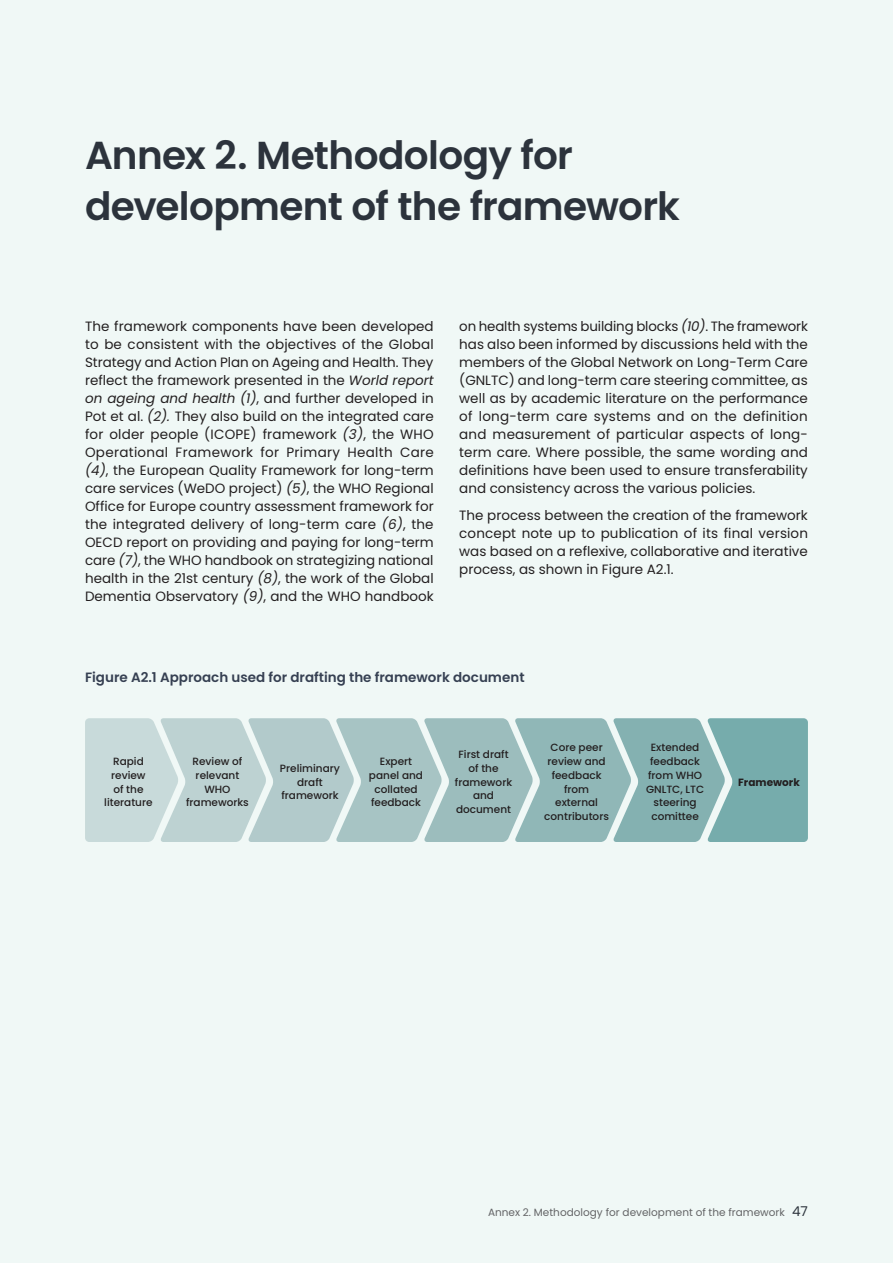
<style>
.page{position:relative;width:893px;height:1263px;background:#f0f8f6}
.page>*{position:absolute;margin:0;border:0;box-sizing:border-box;transform-origin:0 0}
.t1{font:600 39px/51px "Poppins";letter-spacing:-.015em;color:#2c333c}
.t2{font:13.5px/18px "Poppins";color:#231f20;text-align:justify}
.t3{font:600 13.5px "Poppins";color:#364052}
.t4{font:500 10.5px/13.6px "Poppins";color:#231f20;text-align:center}
.t5{font:10.5px "Poppins";color:#636466}
.t6{font:700 10.5px "Poppins";color:#231f20}
.s1{font-style:italic}
.s2{font-size:13.5px;color:#2c333c}
</style>
<div class="page">
<svg style="left:85px;top:718px;width:723px;height:124px;background:#a5c4c4"></svg>
<h1 class="t1" style="left:85px;top:130px;width:596px">Annex 2. Methodology for development of the framework</h1>
<p class="t2" style="left:85px;top:317px;width:350px">The framework components have been developed to be consistent with the objectives of the Global Strategy and Action Plan on Ageing and Health. They reflect the framework presented in the <span class="s1">World report on ageing and health (1)</span>, and further developed in Pot et al. <span class="s1">(2).</span> They also build on the integrated care for older people (ICOPE) framework <span class="s1">(3)</span>, the WHO Operational Framework for Primary Health Care <span class="s1">(4)</span>, the European Quality Framework for long-term care services (WeDO project) <span class="s1">(5)</span>, the WHO Regional Office for Europe country assessment framework for the integrated delivery of long-term care <span class="s1">(6)</span>, the OECD report on providing and paying for long-term care <span class="s1">(7)</span>, the WHO handbook on strategizing national health in the 21st century <span class="s1">(8)</span>, the work of the Global Dementia Observatory <span class="s1">(9)</span>, and the WHO handbook</p>
<p class="t2" style="left:459px;top:317px;width:350px">on health systems building blocks <span class="s1">(10)</span>. The framework has also been informed by discussions held with the members of the Global Network on Long-Term Care (GNLTC) and long-term care steering committee, as well as by academic literature on the performance of long-term care systems and on the definition and measurement of particular aspects of long&shy;term care. Where possible, the same wording and definitions have been used to ensure transferability and consistency across the various policies.</p>
<p class="t2" style="left:459px;top:506px;width:350px">The process between the creation of the framework concept note up to publication of its final version was based on a reflexive, collaborative and iterative process, as shown in Figure A2.1.</p>
<p class="t3" style="left:85px;top:669px;width:441px">Figure A2.1 Approach used for drafting the framework document</p>
<p class="t4" style="left:104px;top:755px;width:50px">Rapid review<br>of the literature</p>
<p class="t4" style="left:455px;top:748px;width:59px">First draft of the framework and document</p>
<p class="t4" style="left:186px;top:755px;width:64px">Review of relevant<br>WHO frameworks</p>
<p class="t4" style="left:369px;top:755px;width:56px">Expert panel and collated feedback</p>
<p class="t4" style="left:280px;top:761px;width:62px">Preliminary draft framework</p>
<p class="t4" style="left:544px;top:741px;width:66px">Core peer review and feedback from external contributors</p>
<p class="t4" style="left:646px;top:741px;width:60px">Extended feedback from WHO<br>GNLTC, LTC steering comittee</p>
<p class="t6" style="left:738px;top:776px;width:63px">Framework</p>
<p class="t5" style="left:488px;top:1206px;width:321px">Annex 2. Methodology for development of the framework <span class="s2">47</span></p>
</div>
